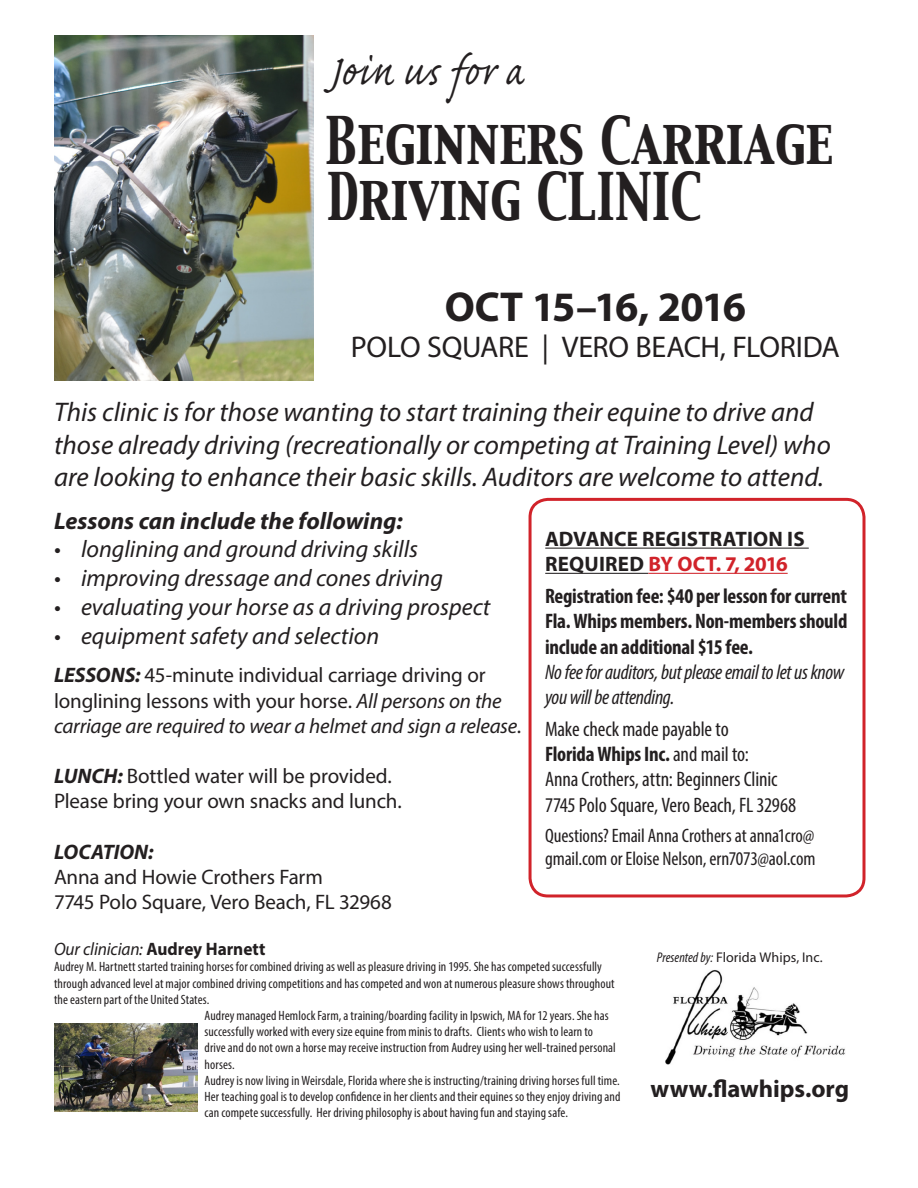
<style>
.page{position:relative;width:918px;height:1188px;background:#fff}
.page>*{position:absolute;margin:0;border:0;box-sizing:border-box;transform-origin:0 0}
.t1{font:58.2px/55.8px "Capitals";color:#231f20;scale:.8 1}
.t2{font:54px "Caflisch Script Pro";letter-spacing:.035em;color:#231f20;scale:.9 1}
.t3{font:700 42px "Myriad";letter-spacing:-.05em;color:#231f20}
.t4{font:30px "Myriad";letter-spacing:-.01em;color:#231f20}
.t5{font:italic 27px/32.4px "Myriad Pro";color:#231f20}
.t6{font:700 24.6px "Myriad Pro";letter-spacing:-.005em;color:#231f20}
.t7{font:italic 24px "Myriad Pro";color:#231f20}
.t8{font:italic 700 24px "Myriad Pro";color:#231f20}
.t9{font:21px/25.2px "Myriad Pro";letter-spacing:-.01em;color:#231f20}
.t10{font:condensed 21px/25.2px "Myriad Pro";letter-spacing:-.005em;color:#231f20}
.t11{font:700 condensed 21px/25.2px "Myriad Pro";letter-spacing:-.01em;color:#231f20;text-align:justify}
.t12{font:italic condensed 21px/25.2px "Myriad Pro";letter-spacing:-.015em;color:#231f20}
.t13{font:700 21px/25.2px "Myriad Pro";letter-spacing:.005em;color:#231f20}
.t14{font:condensed 19.5px/23.4px "Myriad Pro";letter-spacing:-.005em;color:#231f20}
.t15{font:italic 18px "Myriad Pro";letter-spacing:-.01em;color:#231f20;scale:.96 1}
.t16{font:14.1px "Myriad Pro";letter-spacing:.005em;color:#231f20}
.t17{font:condensed 13.5px/16.2px "Myriad Pro";letter-spacing:.01em;color:#231f20}
.s1{font-weight:700;font-style:italic}
.s2{font-style:italic}
.s3{color:#d1232a}
.s4{font-weight:700}
.s5{font-weight:700;font-style:normal}
.s6{font-style:italic;font-stretch:condensed}
</style>
<div class="page">
<img style="left:54px;top:36px;width:259px;height:344px">
<hr style="left:545px;top:548px;width:264px;height:1px;background:#231f20">
<hr style="left:545px;top:573px;width:103px;height:1px;background:#231f20">
<hr style="left:648px;top:573px;width:140px;height:1px;background:#d1232a">
<div style="left:529px;top:498px;width:336px;height:399px;border:3px solid #d1232a;border-radius:18px"></div>
<img style="left:666px;top:970px;width:179px;height:95px">
<img style="left:54px;top:1024px;width:144px;height:88px">
<p class="t2" style="left:329px;top:43px;width:217px">Join us for a</p>
<p class="t1" style="left:326px;top:117px;width:636px">Beginners Carriage<br>Driving CLINIC</p>
<p class="t3" style="left:445px;top:285px;width:303px">OCT 15–16, 2016</p>
<p class="t4" style="left:351px;top:332px;width:491px">POLO SQUARE | VERO BEACH, FLORIDA</p>
<p class="t5" style="left:54px;top:396px;width:778px">This clinic is for those wanting to start training their equine to drive and those already driving (recreationally or competing at Training Level) who are looking to enhance their basic skills. Auditors are welcome to attend.</p>
<p class="t8" style="left:54px;top:505px;width:350px">Lessons can include the following:</p>
<p class="t7" style="left:54px;top:534px;width:366px">• longlining and ground driving skills</p>
<p class="t7" style="left:54px;top:563px;width:391px">• improving dressage and cones driving</p>
<p class="t7" style="left:54px;top:592px;width:438px">• evaluating your horse as a driving prospect</p>
<p class="t7" style="left:54px;top:621px;width:327px">• equipment safety and selection</p>
<p class="t9" style="left:54px;top:662px;width:469px"><span class="s1">LESSONS:</span> 45-minute individual carriage driving or longlining lessons with your horse. <span class="s2">All persons on the carriage are required to wear a helmet and sign a release</span>.</p>
<p class="t9" style="left:54px;top:763px;width:349px"><span class="s1">LUNCH:</span> Bottled water will be provided.<br>Please bring your own snacks and lunch.</p>
<p class="t9" style="left:54px;top:839px;width:339px"><span class="s1">LOCATION:<br></span>Anna and Howie Crothers Farm<br>7745 Polo Square, Vero Beach, FL 32968</p>
<p class="t13" style="left:545px;top:526px;width:261px">ADVANCE REGISTRATION IS<br>REQUIRED <span class="s3">BY OCT. 7, 2016</span></p>
<p class="t11" style="left:545px;top:583px;width:304px">Registration fee: $40 per lesson for current Fla. Whips members. Non-members should include an additional $15 fee.</p>
<p class="t12" style="left:545px;top:659px;width:301px">No fee for auditors, but please email to let us know you will be attending.</p>
<p class="t10" style="left:545px;top:716px;width:205px">Make check made payable to<br><span class="s4">Florida Whips Inc.</span> and mail to:</p>
<p class="t10" style="left:545px;top:767px;width:253px">Anna Crothers, attn: Beginners Clinic<br>7745 Polo Square, Vero Beach, FL 32968</p>
<p class="t14" style="left:545px;top:823px;width:272px">Questions? Email Anna Crothers at anna1cro@ gmail.com or Eloise Nelson, ern7073@aol.com</p>
<p class="t15" style="left:54px;top:938px;width:222px">Our clinician: <span class="s5">Audrey Harnett</span></p>
<p class="t17" style="left:54px;top:959px;width:562px">Audrey M. Hartnett started training horses for combined driving as well as pleasure driving in 1995. She has competed successfully through advanced level at major combined driving competitions and has competed and won at numerous pleasure shows throughout the eastern part of the United States.</p>
<p class="t17" style="left:205px;top:1007px;width:413px">Audrey managed Hemlock Farm, a training/boarding facility in Ipswich, MA for 12 years. She has successfully worked with every size equine from minis to drafts. Clients who wish to learn to drive and do not own a horse may receive instruction from Audrey using her well-trained personal horses.</p>
<p class="t17" style="left:205px;top:1072px;width:417px;text-align:justify">Audrey is now living in Weirsdale, Florida where she is instructing/training driving horses full time.<br>Her teaching goal is to develop confidence in her clients and their equines so they enjoy driving and can compete successfully. Her driving philosophy is about having fun and staying safe.</p>
<p class="t16" style="left:657px;top:948px;width:167px"><span class="s6">Presented by:</span> Florida Whips, Inc.</p>
<p class="t6" style="left:651px;top:1073px;width:200px">www.flawhips.org</p>
</div>
